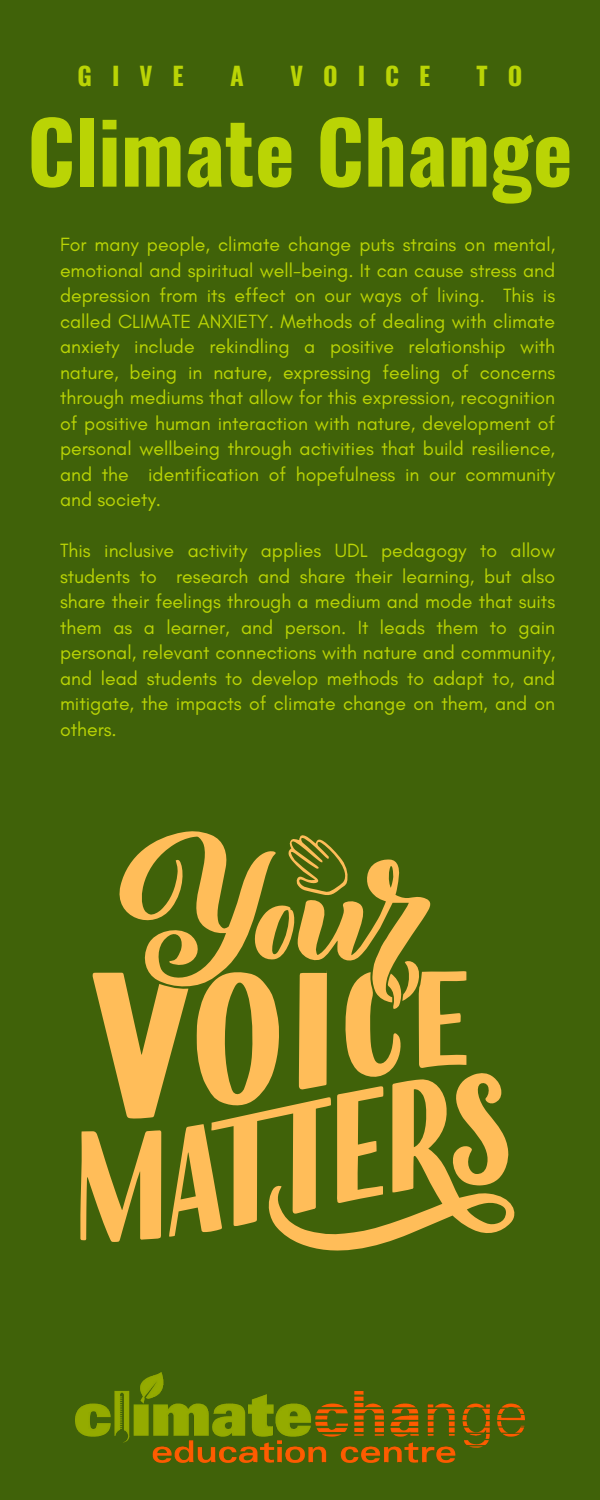
<style>
.page{position:relative;width:600px;height:1500px;background:#406209}
.page>*{position:absolute;margin:0;border:0;box-sizing:border-box;transform-origin:0 0}
.t1{font:700 84.7px "Oswald";color:#bad405}
.t2{font:700 24.9px "Oswald";letter-spacing:.8em;color:#bad405}
.t3{font:19.5px/25.5px "Glacial Indifference";color:#bad405;text-align:justify}
</style>
<div class="page">
<img style="left:75px;top:1372px;width:450px;height:90px">
<svg style="left:304px;top:1202px;width:211px;height:49px"></svg>
<svg style="left:80px;top:831px;width:429px;height:414px"></svg>
<p class="t2" style="left:78px;top:56px;width:108px">GIVE</p>
<p class="t2" style="left:230px;top:56px;width:15px">A</p>
<p class="t2" style="left:290px;top:56px;width:142px">VOICE</p>
<p class="t2" style="left:477px;top:56px;width:47px">T O</p>
<p class="t1" style="left:27px;top:86px;width:547px">Climate Change</p>
<p class="t3" style="left:60px;top:232px;width:497px">For many people, climate change puts strains on mental, emotional and spiritual well-being. It can cause stress and depression from its effect on our ways of living. This is called CLIMATE ANXIETY. Methods of dealing with climate anxiety include rekindling a positive relationship with nature, being in nature, expressing feeling of concerns through mediums that allow for this expression, recognition of positive human interaction with nature, development of personal wellbeing through activities that build resilience, and the identification of hopefulness in our community and society.</p>
<p class="t3" style="left:60px;top:538px;width:497px">This inclusive activity applies UDL pedagogy to allow students to research and share their learning, but also share their feelings through a medium and mode that suits them as a learner, and person. It leads them to gain personal, relevant connections with nature and community, and lead students to develop methods to adapt to, and mitigate, the impacts of climate change on them, and on others.</p>
</div>
